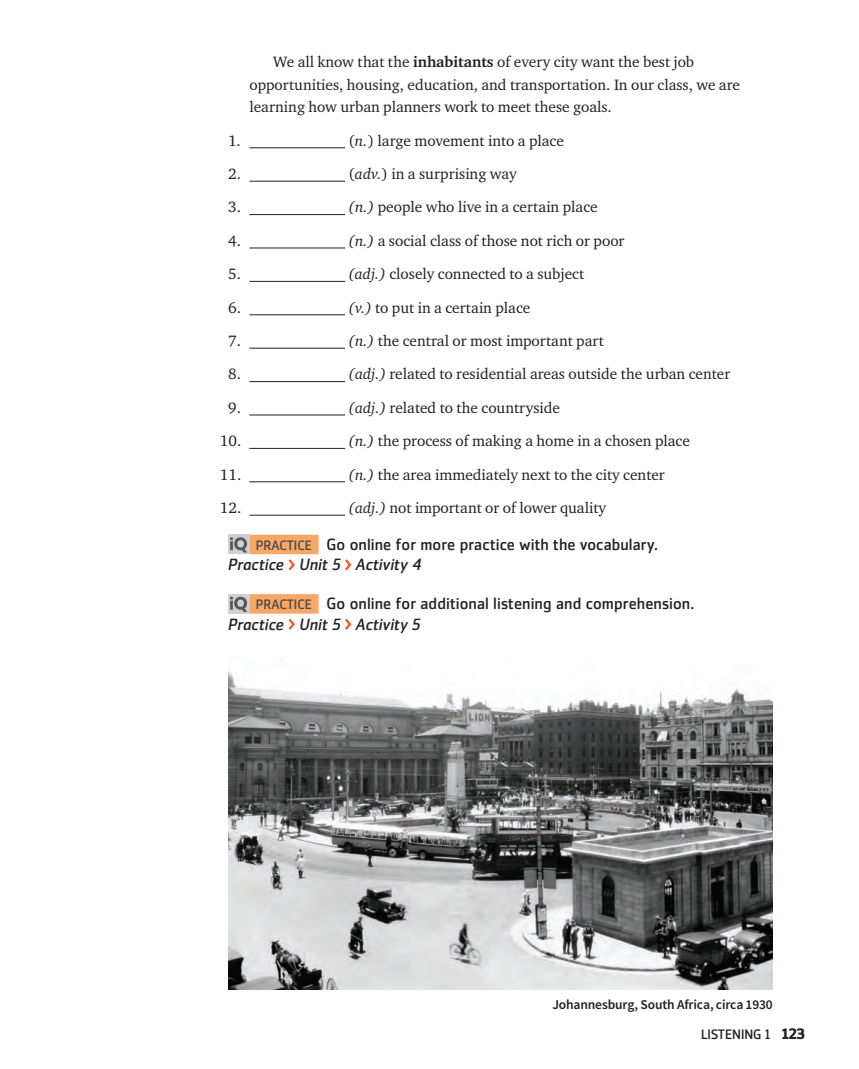
<style>
.page{position:relative;width:859px;height:1069px;background:#fff}
.page>*{position:absolute;margin:0;border:0;box-sizing:border-box;transform-origin:0 0}
.t1{font:16.2px/20.7px "Zemestro Std";letter-spacing:.005em;color:#231f20}
.t2{font:15.3px/22.5px "Charter ITC Std";color:#231f20}
.t3{font:600 13.5px "Source Sans Pro";letter-spacing:-.01em;color:#231f20}
.t4{font:13.5px "Zemestro Std";color:#231f20}
.s1{font-weight:700}
.s2{font-style:italic}
.s3{font-size:13.5px;color:#4b4c4d}
.s4{font-weight:700;font-size:15px}
</style>
<div class="page">
<img style="left:228px;top:660px;width:544px;height:329px">
<div style="left:249px;top:534px;width:69px;height:20px;background:#f9a766"></div>
<div style="left:249px;top:594px;width:69px;height:19px;background:#f9a766"></div>
<hr style="left:249px;top:147px;width:96px;height:1px;background:#231f20">
<hr style="left:249px;top:181px;width:96px;height:1px;background:#231f20">
<hr style="left:249px;top:214px;width:96px;height:1px;background:#231f20">
<hr style="left:249px;top:248px;width:96px;height:1px;background:#231f20">
<hr style="left:249px;top:281px;width:96px;height:1px;background:#231f20">
<hr style="left:249px;top:314px;width:96px;height:1px;background:#231f20">
<hr style="left:249px;top:348px;width:96px;height:1px;background:#231f20">
<hr style="left:249px;top:381px;width:96px;height:1px;background:#231f20">
<hr style="left:249px;top:414px;width:96px;height:1px;background:#231f20">
<hr style="left:249px;top:448px;width:96px;height:1px;background:#231f20">
<hr style="left:249px;top:481px;width:96px;height:1px;background:#231f20">
<hr style="left:249px;top:515px;width:96px;height:1px;background:#231f20">
<div style="left:228px;top:534px;width:21px;height:20px;background:#cfd0d2"></div>
<svg style="left:230px;top:537px;width:17px;height:15px"></svg>
<svg style="left:288px;top:559px;width:7px;height:12px"></svg>
<svg style="left:345px;top:559px;width:7px;height:12px"></svg>
<div style="left:228px;top:594px;width:21px;height:19px;background:#cfd0d2"></div>
<svg style="left:230px;top:596px;width:17px;height:15px"></svg>
<svg style="left:288px;top:618px;width:7px;height:12px"></svg>
<svg style="left:345px;top:618px;width:7px;height:12px"></svg>
<p class="t2" style="left:249px;top:50px;width:492px;text-indent:24px">We all know that the <span class="s1">inhabitants</span> of every city want the best job opportunities, housing, education, and transportation. In our class, we are learning how urban planners work to meet these goals.</p>
<p class="t2" style="left:228px;top:129px;width:14px">1.</p>
<p class="t2" style="left:348px;top:129px;width:217px">(<span class="s2">n.</span>) large movement into a place</p>
<p class="t2" style="left:228px;top:162px;width:14px">2.</p>
<p class="t2" style="left:348px;top:162px;width:170px">(<span class="s2">adv.</span>) in a surprising way</p>
<p class="t2" style="left:228px;top:196px;width:14px">3.</p>
<p class="t2" style="left:348px;top:196px;width:250px"><span class="s2">(n.)</span> people who live in a certain place</p>
<p class="t2" style="left:228px;top:229px;width:14px">4.</p>
<p class="t2" style="left:348px;top:229px;width:277px"><span class="s2">(n.)</span> a social class of those not rich or poor</p>
<p class="t2" style="left:228px;top:262px;width:14px">5.</p>
<p class="t2" style="left:348px;top:262px;width:237px"><span class="s2">(adj.)</span> closely connected to a subject</p>
<p class="t2" style="left:228px;top:296px;width:14px">6.</p>
<p class="t2" style="left:348px;top:296px;width:183px"><span class="s2">(v.)</span> to put in a certain place</p>
<p class="t2" style="left:228px;top:329px;width:14px">7.</p>
<p class="t2" style="left:348px;top:329px;width:257px"><span class="s2">(n.)</span> the central or most important part</p>
<p class="t2" style="left:228px;top:362px;width:14px">8.</p>
<p class="t2" style="left:348px;top:362px;width:383px"><span class="s2">(adj.)</span> related to residential areas outside the urban center</p>
<p class="t2" style="left:228px;top:396px;width:14px">9.</p>
<p class="t2" style="left:348px;top:396px;width:213px"><span class="s2">(adj.)</span> related to the countryside</p>
<p class="t2" style="left:220px;top:429px;width:23px">10.</p>
<p class="t2" style="left:348px;top:429px;width:343px"><span class="s2">(n.)</span> the process of making a home in a chosen place</p>
<p class="t2" style="left:220px;top:463px;width:23px">11.</p>
<p class="t2" style="left:348px;top:463px;width:317px"><span class="s2">(n.)</span> the area immediately next to the city center</p>
<p class="t2" style="left:220px;top:496px;width:23px">12.</p>
<p class="t2" style="left:348px;top:496px;width:259px"><span class="s2">(adj.)</span> not important or of lower quality</p>
<p class="t1" style="left:228px;top:533px;width:431px;text-indent:28px"><span class="s3">PRACTICE</span> Go online for more practice with the vocabulary.<br><span class="s2">Practice Unit 5 Activity 4</span></p>
<p class="t1" style="left:228px;top:593px;width:467px;text-indent:28px"><span class="s3">PRACTICE</span> Go online for additional listening and comprehension.<br><span class="s2">Practice Unit 5 Activity 5</span></p>
<p class="t3" style="left:552px;top:995px;width:222px">Johannesburg, South Africa, circa 1930</p>
<p class="t4" style="left:701px;top:1026px;width:105px">LISTENING 1 <span class="s4">123</span></p>
</div>
